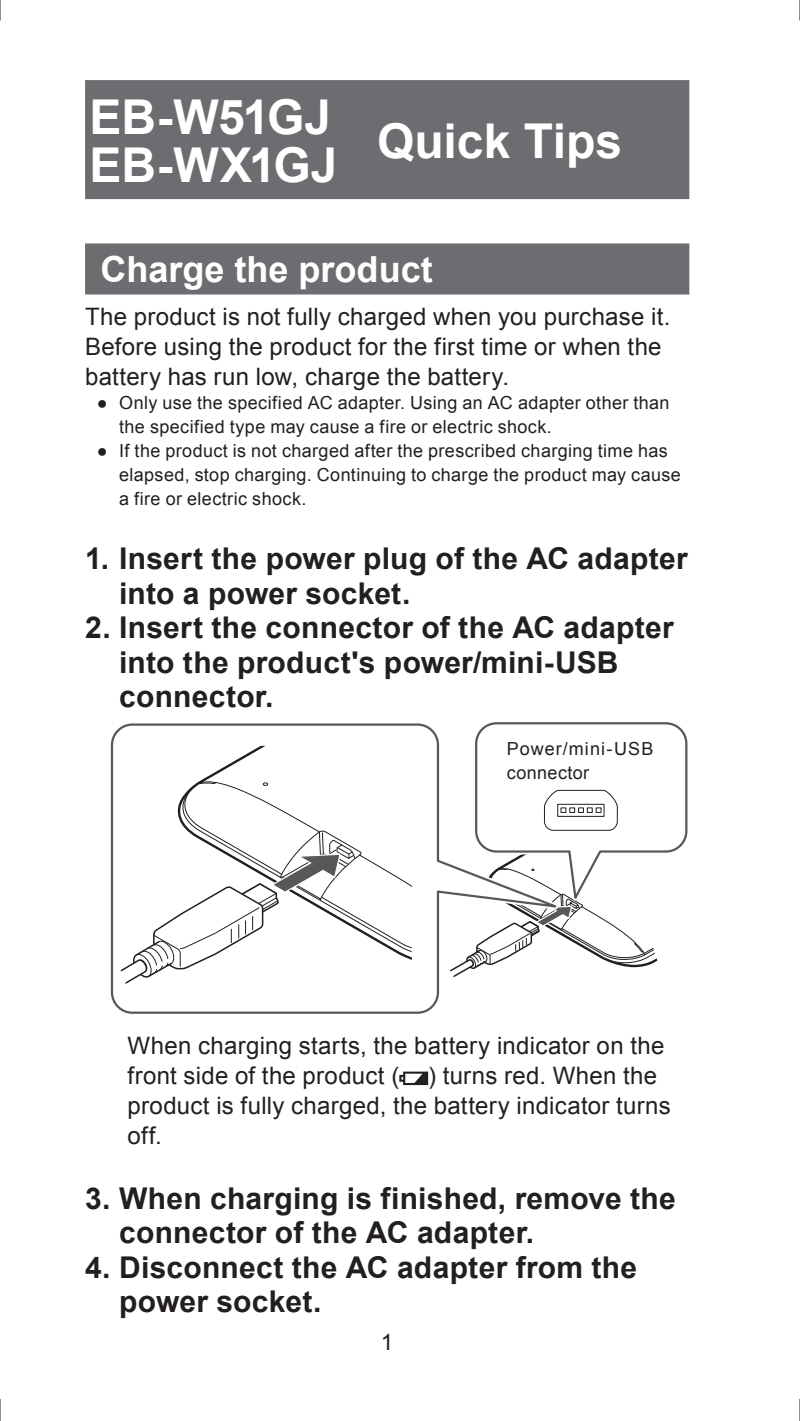
<style>
.page{position:relative;width:800px;height:1421px;background:#fff}
.page>*{position:absolute;margin:0;border:0;box-sizing:border-box;transform-origin:0 0}
.t1{font:700 48px/48px "Arial";color:#fff}
.t2{font:700 36px "Arial";color:#fff}
.t3{font:700 30px/34.5px "Arial";letter-spacing:.01em;color:#231f20}
.t4{font:24px/30px "Arial";letter-spacing:.01em;color:#231f20}
.t5{font:22.5px "Arial";color:#231f20}
.t6{font:18px/24px "Arial";letter-spacing:.02em;color:#231f20}
.t7{font:18px/24px "Arial";letter-spacing:.05em;color:#231f20}
</style>
<div class="page">
<div style="left:85px;top:243px;width:604px;height:51px;background:#6c6d70"></div>
<div style="left:85px;top:80px;width:604px;height:119px;background:#6c6d70"></div>
<svg style="left:110px;top:723px;width:338px;height:291px"></svg>
<svg style="left:119px;top:745px;width:294px;height:239px"></svg>
<svg style="left:448px;top:722px;width:240px;height:255px"></svg>
<svg style="left:399px;top:1071px;width:29px;height:13px"></svg>
<svg style="left:0;top:0;width:1px;height:21px"></svg>
<svg style="left:0;top:1399px;width:1px;height:22px"></svg>
<svg style="left:799px;top:0;width:1px;height:21px"></svg>
<svg style="left:799px;top:1399px;width:1px;height:22px"></svg>
<h1 class="t1" style="left:89px;top:93px;width:249px">EB-W51GJ<br>EB-WX1GJ</h1>
<h1 class="t1" style="left:377px;top:117px;width:246px">Quick Tips</h1>
<h2 class="t2" style="left:100px;top:249px;width:334px">Charge the product</h2>
<p class="t4" style="left:85px;top:301px;width:586px">The product is not fully charged when you purchase it.<br>Before using the product for the first time or when the battery has run low, charge the battery.</p>
<p class="t6" style="left:119px;top:390px;width:552px;text-indent:-22px">● Only use the specified AC adapter. Using an AC adapter other than the specified type may cause a fire or electric shock.</p>
<p class="t6" style="left:119px;top:438px;width:563px;text-indent:-22px">● If the product is not charged after the prescribed charging time has elapsed, stop charging. Continuing to charge the product may cause a fire or electric shock.</p>
<p class="t3" style="left:119px;top:541px;width:570px;text-indent:-34px">1. Insert the power plug of the AC adapter into a power socket.</p>
<p class="t3" style="left:119px;top:610px;width:556px;text-indent:-34px">2. Insert the connector of the AC adapter into the product's power/mini-USB connector.</p>
<p class="t7" style="left:506px;top:736px;width:148px">Power/mini-USB connector</p>
<p class="t4" style="left:128px;top:1030px;width:544px">When charging starts, the battery indicator on the front side of the product ( ) turns red. When the product is fully charged, the battery indicator turns off.</p>
<p class="t3" style="left:119px;top:1180px;width:558px;text-indent:-34px">3. When charging is finished, remove the connector of the AC adapter.</p>
<p class="t3" style="left:119px;top:1249px;width:519px;text-indent:-34px">4. Disconnect the AC adapter from the power socket.</p>
<p class="t5" style="left:381px;top:1329px;width:14px">1</p>
</div>
